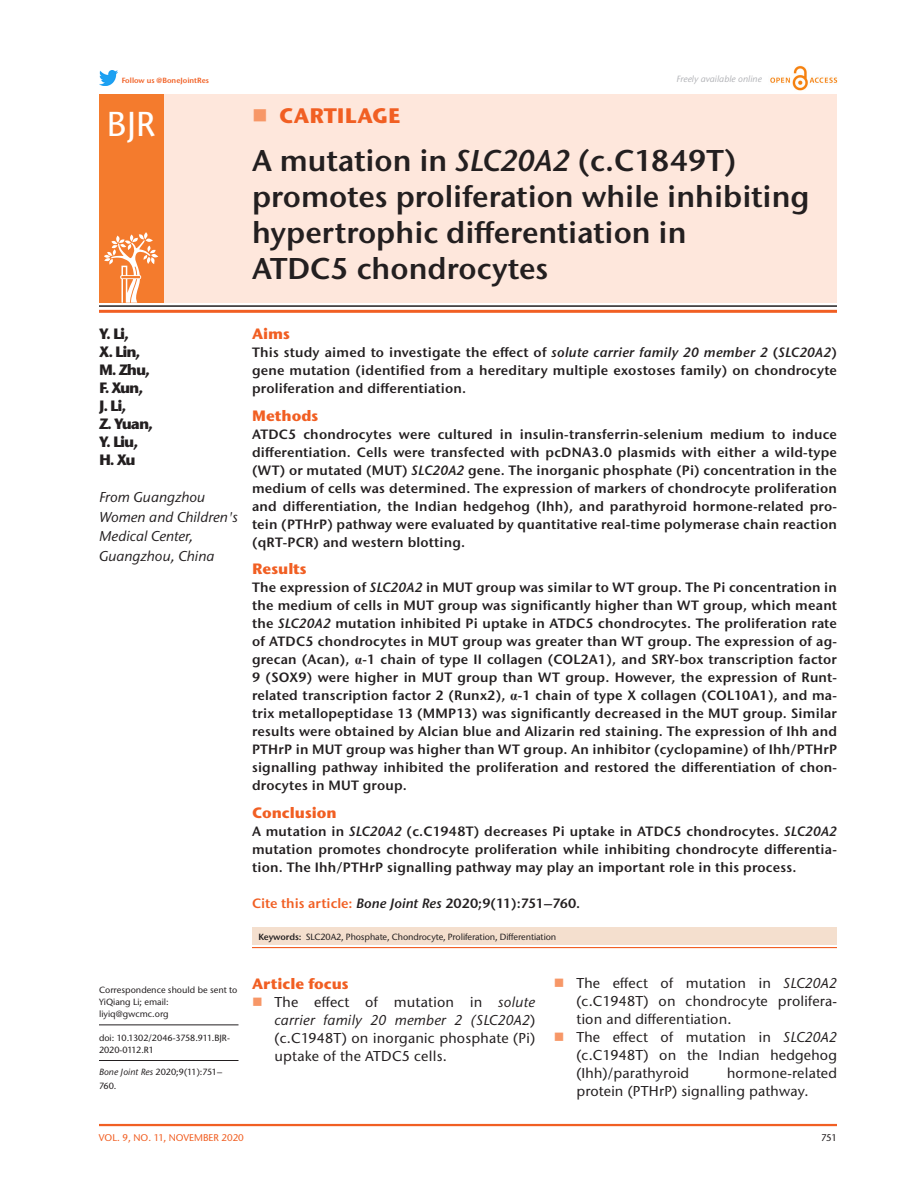
<style>
.page{position:relative;width:918px;height:1188px;background:#fff}
.page>*{position:absolute;margin:0;border:0;box-sizing:border-box;transform-origin:0 0}
.t1{font:500 34.5px "Stone Sans ITC Pro";color:#fff}
.t2{font:600 30px/36px "Stone Sans ITC Pro";color:#231f20}
.t3{font:700 21px "Stone Sans ITC Pro";color:#f15f23}
.t4{font:700 15px/18px "Stone Sans ITC Pro";letter-spacing:-.07em;color:#231f20}
.t5{font:700 15px "Stone Sans ITC Pro";color:#f15f23}
.t6{font:500 14.25px/18px "Stone Sans ITC Pro";letter-spacing:.015em;color:#231f20}
.t7{font:italic 500 14.25px/19.5px "Stone Sans ITC Pro";color:#231f20}
.t8{font:600 13.5px/18px "Stone Sans ITC Pro";letter-spacing:.015em;color:#231f20;text-align:justify}
.t9{font:500 9.75px "Stone Sans ITC Pro";color:#f15f23}
.t10{font:500 9.75px "Stone Sans ITC Pro";color:#231f20}
.t11{font:500 9px/12px "Stone Sans ITC Pro";color:#231f20}
.t12{font:500 9px/13.5px "Stone Sans ITC Pro";letter-spacing:-.025em;color:#231f20}
.t13{font:italic 500 9px "Stone Sans ITC Pro";color:#b2b3b7}
.t14{font:600 7.5px "Stone Sans ITC Pro";color:#f15f23}
.s1{font-style:italic}
.s2{font-family:"Times New Roman";font-weight:700}
.s3{color:#f15f23}
.s4{font-weight:600}
</style>
<div class="page">
<hr style="left:99px;top:1124px;width:738px;height:2px;background:#f15f23">
<img style="left:99px;top:71px;width:18px;height:14px">
<img style="left:770px;top:65px;width:68px;height:26px">
<hr style="left:99px;top:305px;width:738px;height:2px;background:#231f20">
<hr style="left:99px;top:310px;width:738px;height:3px;background:#f15f23">
<div style="left:99px;top:94px;width:738px;height:209px;background:#fee7dc"></div>
<div style="left:99px;top:94px;width:64px;height:209px;background:#f47b2d"></div>
<svg style="left:104px;top:232px;width:54px;height:71px"></svg>
<div style="left:252px;top:927px;width:585px;height:18px;background:#f4dfce"></div>
<hr style="left:99px;top:1024px;width:139px;height:1px;background:#231f20">
<hr style="left:99px;top:1060px;width:139px;height:1px;background:#231f20">
<hr style="left:252px;top:947px;width:585px;height:1px;background:#f15f23">
<p class="t14" style="left:122px;top:75px;width:89px">Follow us @BoneJointRes</p>
<p class="t13" style="left:676px;top:73px;width:87px">Freely available online</p>
<h1 class="t1" style="left:107px;top:103px;width:50px">BJR</h1>
<h3 class="t3" style="left:279px;top:102px;width:123px">Cartilage</h3>
<h2 class="t2" style="left:252px;top:143px;width:559px">A mutation in <span class="s1">SLC20A2</span> (c.C1849T) promotes proliferation while inhibiting hypertrophic differentiation in<br>ATDC5 chondrocytes</h2>
<p class="t4" style="left:99px;top:325px;width:56px">Y. Li,<br>X. Lin,<br>M. Zhu,<br>F. Xun,<br>J. Li,<br>Z. Yuan,<br>Y. Liu,<br>H. Xu</p>
<p class="t7" style="left:99px;top:488px;width:141px">From Guangzhou<br>Women and Children's<br>Medical Center,<br>Guangzhou, China</p>
<p class="t11" style="left:99px;top:984px;width:140px">Correspondence should be sent to<br>YiQiang Li; email: liyiq@gwcmc.org</p>
<p class="t11" style="left:99px;top:1032px;width:132px">doi: 10.1302/2046-3758.911.BJR-<br>2020-0112.R1</p>
<p class="t12" style="left:99px;top:1066px;width:125px"><span class="s1">Bone Joint Res</span> 2020;9(11):751–<br>760.</p>
<p class="t5" style="left:252px;top:324px;width:39px">Aims</p>
<p class="t8" style="left:252px;top:343px;width:586px">This study aimed to investigate the effect of <span class="s1">solute carrier family 20 member 2</span> (<span class="s1">SLC20A2</span>) gene mutation (identified from a hereditary multiple exostoses family) on chondrocyte proliferation and differentiation.</p>
<p class="t5" style="left:252px;top:406px;width:68px">Methods</p>
<p class="t8" style="left:252px;top:425px;width:587px">ATDC5 chondrocytes were cultured in insulin-transferrin-selenium medium to induce differentiation. Cells were transfected with pcDNA3.0 plasmids with either a wild-type (WT) or mutated (MUT) <span class="s1">SLC20A2</span> gene. The inorganic phosphate (Pi) concentration in the medium of cells was determined. The expression of markers of chondrocyte proliferation and differentiation, the Indian hedgehog (Ihh), and parathyroid hormone-related pro&shy;tein (PTHrP) pathway were evaluated by quantitative real-time polymerase chain reaction (qRT-PCR) and western blotting.</p>
<p class="t5" style="left:252px;top:559px;width:56px">Results</p>
<p class="t8" style="left:252px;top:579px;width:587px">The expression of <span class="s1">SLC20A2</span> in MUT group was similar to WT group. The Pi concentration in the medium of cells in MUT group was significantly higher than WT group, which meant the <span class="s1">SLC20A2</span> mutation inhibited Pi uptake in ATDC5 chondrocytes. The proliferation rate of ATDC5 chondrocytes in MUT group was greater than WT group. The expression of ag&shy;grecan (Acan), <span class="s2">α</span>-1 chain of type II collagen (COL2A1), and SRY-box transcription factor 9 (SOX9) were higher in MUT group than WT group. However, the expression of Runt&shy;related transcription factor 2 (Runx2), <span class="s2">α</span>-1 chain of type X collagen (COL10A1), and ma&shy;trix metallopeptidase 13 (MMP13) was significantly decreased in the MUT group. Similar results were obtained by Alcian blue and Alizarin red staining. The expression of Ihh and PTHrP in MUT group was higher than WT group. An inhibitor (cyclopamine) of Ihh/PTHrP signalling pathway inhibited the proliferation and restored the differentiation of chon&shy;drocytes in MUT group.</p>
<p class="t5" style="left:252px;top:803px;width:86px">Conclusion</p>
<p class="t8" style="left:252px;top:822px;width:587px">A mutation in <span class="s1">SLC20A2</span> (c.C1948T) decreases Pi uptake in ATDC5 chondrocytes. <span class="s1">SLC20A2 </span>mutation promotes chondrocyte proliferation while inhibiting chondrocyte differentia&shy;tion. The Ihh/PTHrP signalling pathway may play an important role in this process.</p>
<p class="t8" style="left:252px;top:894px;width:330px"><span class="s3">Cite this article:</span> <span class="s1">Bone Joint Res</span> 2020;9(11):751–760.</p>
<p class="t11" style="left:258px;top:930px;width:300px"><span class="s4">Keywords:</span> SLC20A2, Phosphate, Chondrocyte, Proliferation, Differentiation</p>
<p class="t5" style="left:252px;top:974px;width:98px">Article focus</p>
<p class="t6" style="left:275px;top:993px;width:262px;text-align:justify">The effect of mutation in <span class="s1">solute carrier family 20 member 2 (SLC20A2</span>) (c.C1948T) on inorganic phosphate (Pi) uptake of the ATDC5 cells.</p>
<p class="t6" style="left:576px;top:974px;width:262px">The effect of mutation in <span class="s1">SLC20A2 </span>(c.C1948T) on chondrocyte prolifera&shy;tion and differentiation.<br>The effect of mutation in <span class="s1">SLC20A2 </span>(c.C1948T) on the Indian hedgehog (Ihh)/parathyroid</p>
<p class="t6" style="left:576px;top:1064px;width:262px;text-indent:151px">hormone-related protein (PTHrP) signalling pathway.</p>
<p class="t9" style="left:99px;top:1132px;width:146px">VOL. 9, NO. 11, NOVEMBER 2020</p>
<p class="t10" style="left:821px;top:1132px;width:17px">751</p>
</div>
